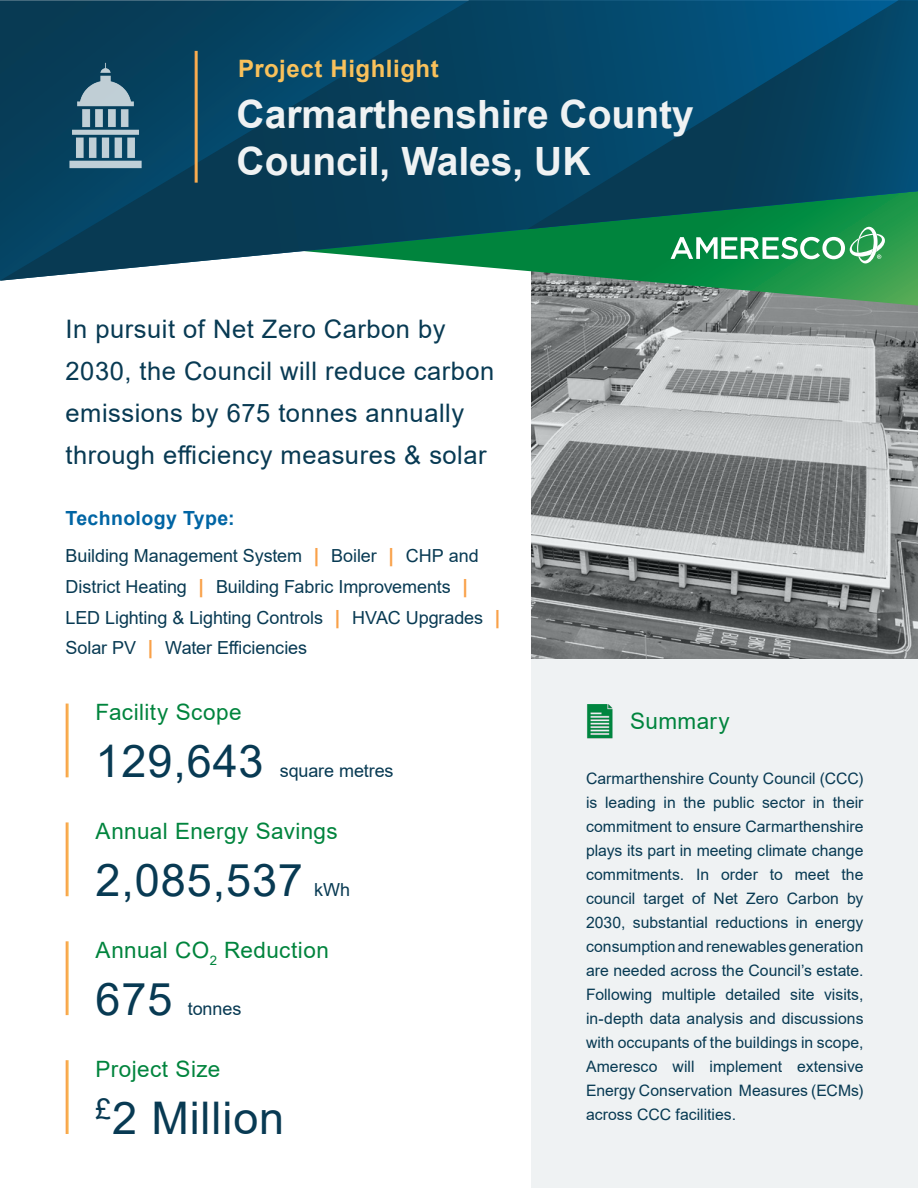
<style>
.page{position:relative;width:918px;height:1188px;background:#fff}
.page>*{position:absolute;margin:0;border:0;box-sizing:border-box;transform-origin:0 0}
.Headline{font:45px "Arial";letter-spacing:.02em;color:#083a53}
.t1{font:700 39px "Arial";color:#eff2f3}
.Headline-2{font:25.5px/42px "Arial";letter-spacing:.02em;color:#083a53}
.t2{font:700 24px "Arial";letter-spacing:.02em;color:#f9c15b}
.t3{font:22.5px "Arial";letter-spacing:.02em;color:#00843d}
.Headline-3{font:700 19.5px "Arial";letter-spacing:.02em;color:#0065a4}
.Tech_Type_List{font:18px "Arial";letter-spacing:-.005em;color:#083a53}
.Headline-4{font:18px "Arial";letter-spacing:-.005em;color:#083a53}
.Tech_Type_List-2{font:15.75px/24px "Arial";color:#083a53;text-align:justify}
.s1{font-weight:700;font-size:19.5px;color:#f9a149}
</style>
<div class="page">
<svg style="left:531px;top:306px;width:387px;height:352px;background:#8f9293"></svg>
<div style="left:531px;top:658px;width:387px;height:530px;background:#eff2f3"></div>
<svg style="left:531px;top:281px;width:387px;height:25px;background:#689075"></svg>
<svg style="left:0;top:0;width:918px;height:281px;background:#175563"></svg>
<svg style="left:527px;top:0;width:391px;height:229px;background:#054b65"></svg>
<svg style="left:671px;top:227px;width:214px;height:36px"></svg>
<hr style="left:195px;top:51px;width:3px;height:132px;background:#fff">
<img style="left:587px;top:704px;width:25px;height:34px">
<img style="left:42px;top:53px;width:127px;height:127px">
<p class="t2" style="left:238px;top:52px;width:202px">Project Highlight</p>
<p class="t1" style="left:237px;top:87px;width:459px">Carmarthenshire County</p>
<p class="t1" style="left:237px;top:133px;width:355px">Council, Wales, UK</p>
<p class="Headline-2" style="left:66px;top:308px;width:430px">In pursuit of Net Zero Carbon by 2030, the Council will reduce carbon emissions by 675 tonnes annually through efficiency measures &amp; solar</p>
<p class="Headline-3" style="left:66px;top:505px;width:171px">Technology Type:</p>
<p class="Tech_Type_List" style="left:66px;top:543px;width:415px">Building Management System <span class="s1">|</span> Boiler <span class="s1">|</span> CHP and</p>
<p class="Tech_Type_List" style="left:66px;top:574px;width:404px">District Heating <span class="s1">|</span> Building Fabric Improvements <span class="s1">|</span></p>
<p class="Tech_Type_List" style="left:66px;top:605px;width:436px">LED Lighting &amp; Lighting Controls <span class="s1">|</span> HVAC Upgrades <span class="s1">|</span></p>
<p class="Tech_Type_List" style="left:66px;top:636px;width:243px">Solar PV <span class="s1">|</span> Water Efficiencies</p>
<p class="t3" style="left:96px;top:697px;width:148px">Facility Scope</p>
<p class="Headline" style="left:96px;top:731px;width:170px">129,643</p>
<p class="Headline-4" style="left:280px;top:759px;width:115px">square metres</p>
<p class="t3" style="left:96px;top:815px;width:244px">Annual Energy Savings</p>
<p class="Headline" style="left:96px;top:849px;width:209px">2,085,537</p>
<p class="Headline-4" style="left:314px;top:878px;width:38px">kWh</p>
<p class="t3" style="left:96px;top:934px;width:235px">Annual CO<sub>2</sub> Reduction</p>
<p class="Headline" style="left:96px;top:968px;width:78px">675</p>
<p class="Headline-4" style="left:188px;top:996px;width:55px">tonnes</p>
<p class="t3" style="left:96px;top:1053px;width:126px">Project Size</p>
<p class="Headline" style="left:96px;top:1087px;width:190px"><sup>£</sup>2 Million</p>
<p class="t3" style="left:630px;top:706px;width:101px">Summary</p>
<p class="Tech_Type_List-2" style="left:586px;top:767px;width:279px">Carmarthenshire County Council (CCC) is leading in the public sector in their commitment to ensure Carmarthenshire plays its part in meeting climate change commitments. In order to meet the council target of Net Zero Carbon by 2030, substantial reductions in energy consumption and renewables generation are needed across the Council’s estate.<br>Following multiple detailed site visits, in-depth data analysis and discussions with occupants of the buildings in scope, Ameresco will implement extensive Energy Conservation Measures (ECMs) across CCC facilities.</p>
</div>
